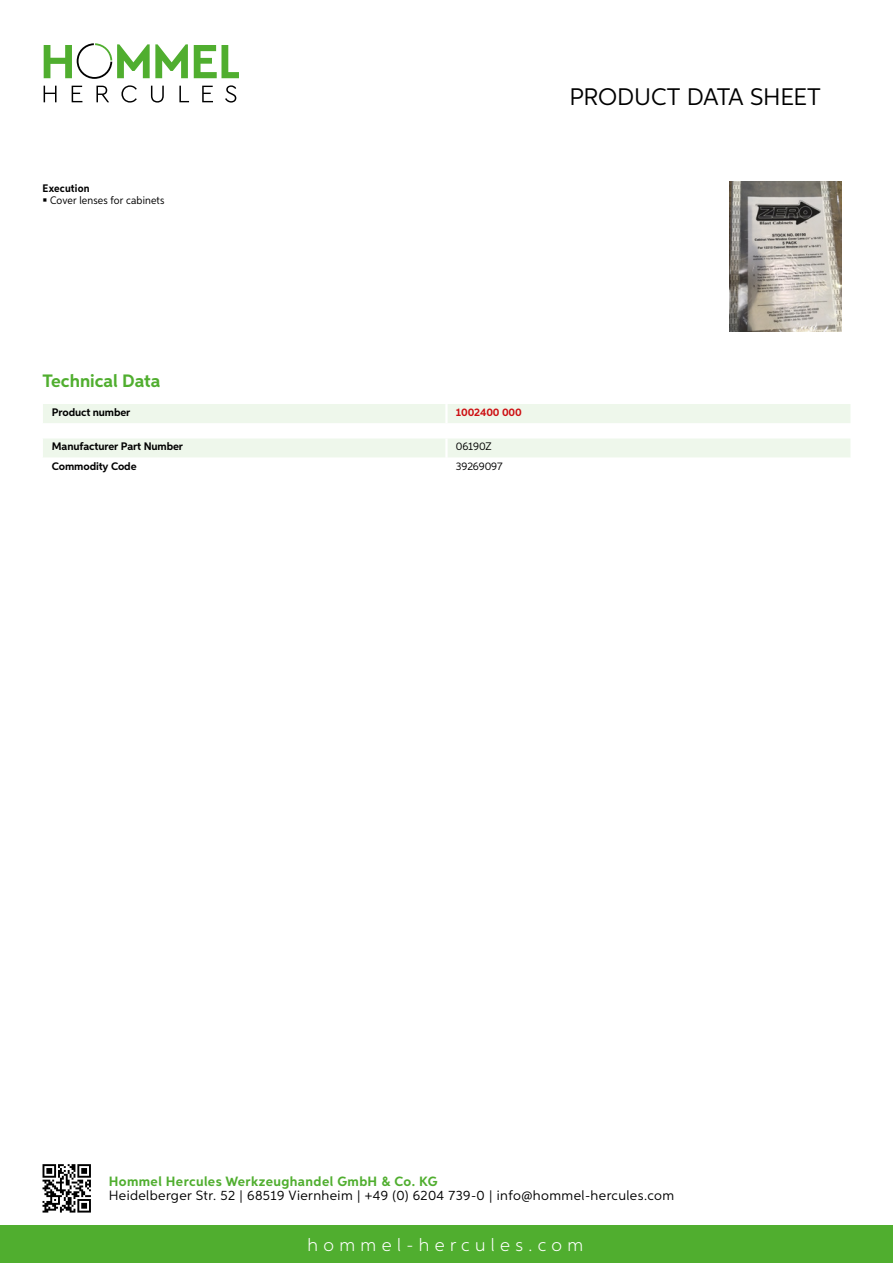
<style>
.page{position:relative;width:893px;height:1263px;background:#fff}
.page>*{position:absolute;margin:0;border:0;box-sizing:border-box;transform-origin:0 0}
.t1{font:24px "Aspira";letter-spacing:-.01em;color:#000}
.t2{font:300 18px "Aspira";letter-spacing:.3em;color:#fff}
.t3{font:700 18px "Aspira";color:#50ae2f}
.t4{font:13.5px "Aspira";letter-spacing:.03em;color:#000}
.t5{font:700 13.5px "Aspira";letter-spacing:.03em;color:#50ae2f}
.t6{font:700 10.95px "Aspira";letter-spacing:-.01em;color:#000}
.t7{font:10.95px "Aspira Nar";letter-spacing:.015em;color:#000}
.t8{font:10.95px "Aspira";letter-spacing:-.01em;color:#000}
.t9{font:700 10.95px "Aspira";letter-spacing:-.01em;color:#cd1013}
.t10{font:700 10.95px "Aspira Nar";letter-spacing:.015em;color:#000}
</style>
<div class="page">
<div style="left:0;top:1226px;width:893px;height:37px;background:#50ae2f"></div>
<svg style="left:43px;top:1164px;width:48px;height:48px"></svg>
<svg style="left:194px;top:45px;width:45px;height:33px"></svg>
<svg style="left:44px;top:43px;width:144px;height:36px"></svg>
<svg style="left:44px;top:86px;width:13px;height:16px"></svg>
<svg style="left:72px;top:86px;width:10px;height:16px"></svg>
<svg style="left:96px;top:86px;width:13px;height:16px"></svg>
<svg style="left:121px;top:85px;width:16px;height:18px"></svg>
<svg style="left:151px;top:86px;width:13px;height:17px"></svg>
<svg style="left:179px;top:86px;width:10px;height:16px"></svg>
<svg style="left:202px;top:86px;width:11px;height:16px"></svg>
<svg style="left:225px;top:85px;width:11px;height:18px"></svg>
<div style="left:43px;top:404px;width:807px;height:19px;background:#eef7eb"></div>
<hr style="left:445px;top:404px;width:3px;height:19px;background:#fff">
<div style="left:43px;top:439px;width:807px;height:18px;background:#eef7eb"></div>
<img style="left:729px;top:181px;width:113px;height:150px">
<p class="t10" style="left:43px;top:181px;width:49px">Execution</p>
<p class="t7" style="left:50px;top:194px;width:116px">Cover lenses for cabinets</p>
<h1 class="t1" style="left:569px;top:82px;width:253px">Product data sh eet</h1>
<h2 class="t3" style="left:43px;top:370px;width:120px">Technical Data</h2>
<p class="t6" style="left:52px;top:405px;width:80px">Product number</p>
<p class="t9" style="left:456px;top:405px;width:67px">1002400 000</p>
<p class="t6" style="left:52px;top:440px;width:133px">Manufacturer Part Number</p>
<p class="t8" style="left:456px;top:440px;width:37px">06190Z</p>
<p class="t6" style="left:52px;top:459px;width:86px">Commodity Code</p>
<p class="t8" style="left:456px;top:459px;width:48px">39269097</p>
<p class="t5" style="left:109px;top:1172px;width:330px">Hommel Hercules Werkzeughandel GmbH &amp; Co. KG</p>
<p class="t4" style="left:109px;top:1187px;width:567px">Heidelberger Str. 52 | 68519 Viernheim | +49 (0) 6204 739-0 | info@hommel-hercules.com</p>
<h2 class="t2" style="left:307px;top:1234px;width:277px">hommel-hercules.com</h2>
</div>
